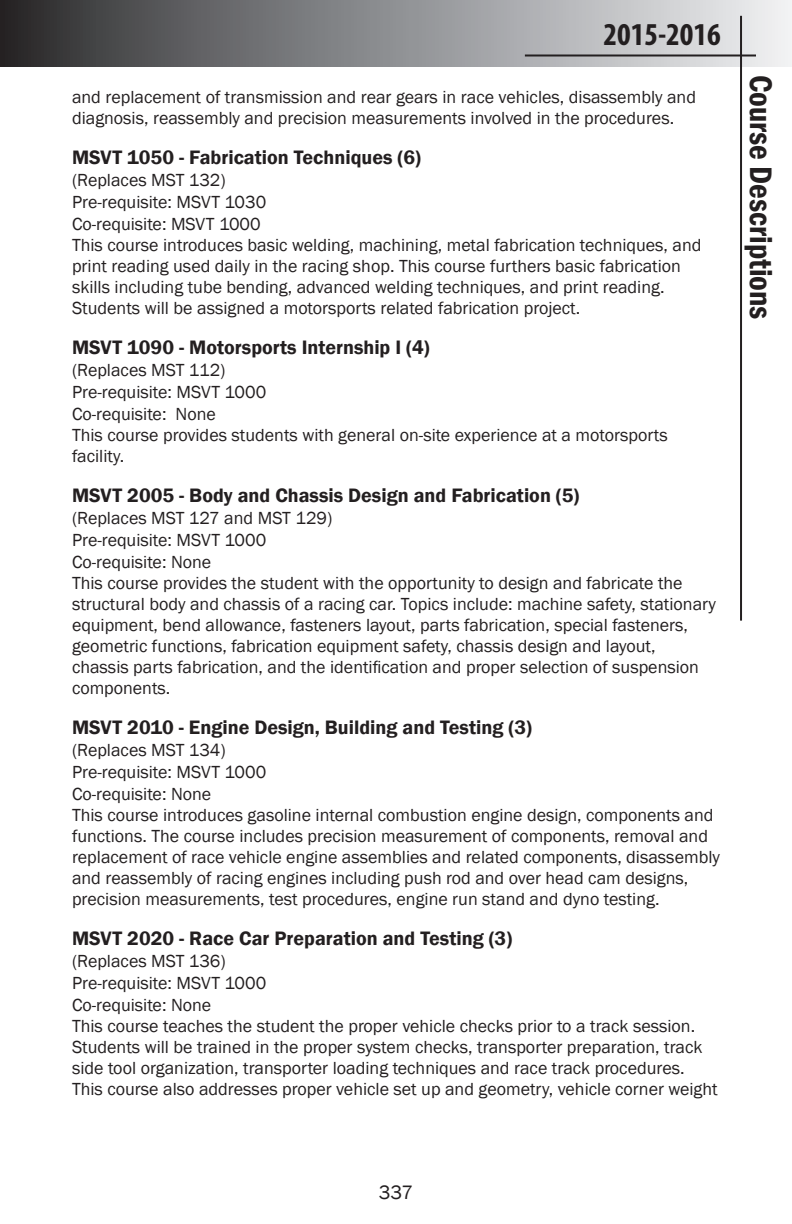
<style>
.page{position:relative;width:792px;height:1224px;background:#fff}
.page>*{position:absolute;margin:0;border:0;box-sizing:border-box;transform-origin:0 0}
.t1{font:600 condensed 32px "Franklin Gothic";color:#231f20}
.t2{font:700 condensed 32px "Myriad Pro";color:#231f20}
.Course_Heading{font:600 20px "Franklin Gothic";color:#231f20}
.t3{font:20px "Franklin Gothic";color:#231f20}
.Course_Description{font:18px/21px "Franklin Gothic";color:#231f20}
.Course_Prerequisite{font:18px "Franklin Gothic";color:#231f20}
</style>
<div class="page">
<hr style="left:0;top:0;width:2px;height:67px;background:#252122">
<div style="left:2px;top:0;width:790px;height:67px;background:linear-gradient(to right,#2e2e30,#eff0f3)"></div>
<hr style="left:525px;top:54px;width:231px;height:2px;background:#231f20">
<hr style="left:740px;top:16px;width:2px;height:605px;background:#231f20">
<h1 class="t2" style="left:603px;top:14px;width:119px">2015-2016</h1>
<p class="Course_Description" style="left:72px;top:86px;width:626px">and replacement of transmission and rear gears in race vehicles, disassembly and diagnosis, reassembly and precision measurements involved in the procedures.</p>
<p class="Course_Heading" style="left:72px;top:145px;width:351px">MSVT 1050 - Fabrication Techniques (6)</p>
<p class="Course_Prerequisite" style="left:72px;top:168px;width:155px">(Replaces MST 132)</p>
<p class="Course_Prerequisite" style="left:72px;top:190px;width:196px">Pre-requisite: MSVT 1030</p>
<p class="Course_Prerequisite" style="left:72px;top:212px;width:190px">Co-requisite: MSVT 1000</p>
<p class="Course_Description" style="left:72px;top:234px;width:631px">This course introduces basic welding, machining, metal fabrication techniques, and print reading used daily in the racing shop. This course furthers basic fabrication skills including tube bending, advanced welding techniques, and print reading.<br>Students will be assigned a motorsports related fabrication project.</p>
<p class="Course_Heading" style="left:72px;top:335px;width:359px">MSVT 1090 - Motorsports Internship I (4)</p>
<p class="Course_Prerequisite" style="left:72px;top:358px;width:155px">(Replaces MST 112)</p>
<p class="Course_Prerequisite" style="left:72px;top:380px;width:196px">Pre-requisite: MSVT 1000</p>
<p class="Course_Prerequisite" style="left:72px;top:402px;width:145px">Co-requisite: None</p>
<p class="Course_Description" style="left:72px;top:424px;width:597px">This course provides students with general on-site experience at a motorsports facility.</p>
<p class="Course_Heading" style="left:72px;top:483px;width:509px">MSVT 2005 - Body and Chassis Design and Fabrication (5)</p>
<p class="Course_Prerequisite" style="left:72px;top:506px;width:262px">(Replaces MST 127 and MST 129)</p>
<p class="Course_Prerequisite" style="left:72px;top:528px;width:196px">Pre-requisite: MSVT 1000</p>
<p class="Course_Prerequisite" style="left:72px;top:550px;width:141px">Co-requisite: None</p>
<p class="Course_Description" style="left:72px;top:572px;width:646px">This course provides the student with the opportunity to design and fabricate the structural body and chassis of a racing car. Topics include: machine safety, stationary equipment, bend allowance, fasteners layout, parts fabrication, special fasteners, geometric functions, fabrication equipment safety, chassis design and layout, chassis parts fabrication, and the identification and proper selection of suspension components.</p>
<p class="Course_Heading" style="left:72px;top:715px;width:462px">MSVT 2010 - Engine Design, Building and Testing (3)</p>
<p class="Course_Prerequisite" style="left:72px;top:738px;width:155px">(Replaces MST 134)</p>
<p class="Course_Prerequisite" style="left:72px;top:760px;width:196px">Pre-requisite: MSVT 1000</p>
<p class="Course_Prerequisite" style="left:72px;top:782px;width:141px">Co-requisite: None</p>
<p class="Course_Description" style="left:72px;top:804px;width:649px">This course introduces gasoline internal combustion engine design, components and functions. The course includes precision measurement of components, removal and replacement of race vehicle engine assemblies and related components, disassembly and reassembly of racing engines including push rod and over head cam designs, precision measurements, test procedures, engine run stand and dyno testing.</p>
<p class="Course_Heading" style="left:72px;top:926px;width:442px">MSVT 2020 - Race Car Preparation and Testing (3)</p>
<p class="Course_Prerequisite" style="left:72px;top:949px;width:155px">(Replaces MST 136)</p>
<p class="Course_Prerequisite" style="left:72px;top:971px;width:196px">Pre-requisite: MSVT 1000</p>
<p class="Course_Prerequisite" style="left:72px;top:993px;width:141px">Co-requisite: None</p>
<p class="Course_Description" style="left:72px;top:1015px;width:647px">This course teaches the student the proper vehicle checks prior to a track session.<br>Students will be trained in the proper system checks, transporter preparation, track side tool organization, transporter loading techniques and race track procedures.<br>This course also addresses proper vehicle set up and geometry, vehicle corner weight</p>
<h1 class="t1" style="left:782px;top:75px;width:246px;rotate:90deg">Course Descriptions</h1>
<p class="t3" style="left:379px;top:1180px;width:36px">337</p>
</div>
